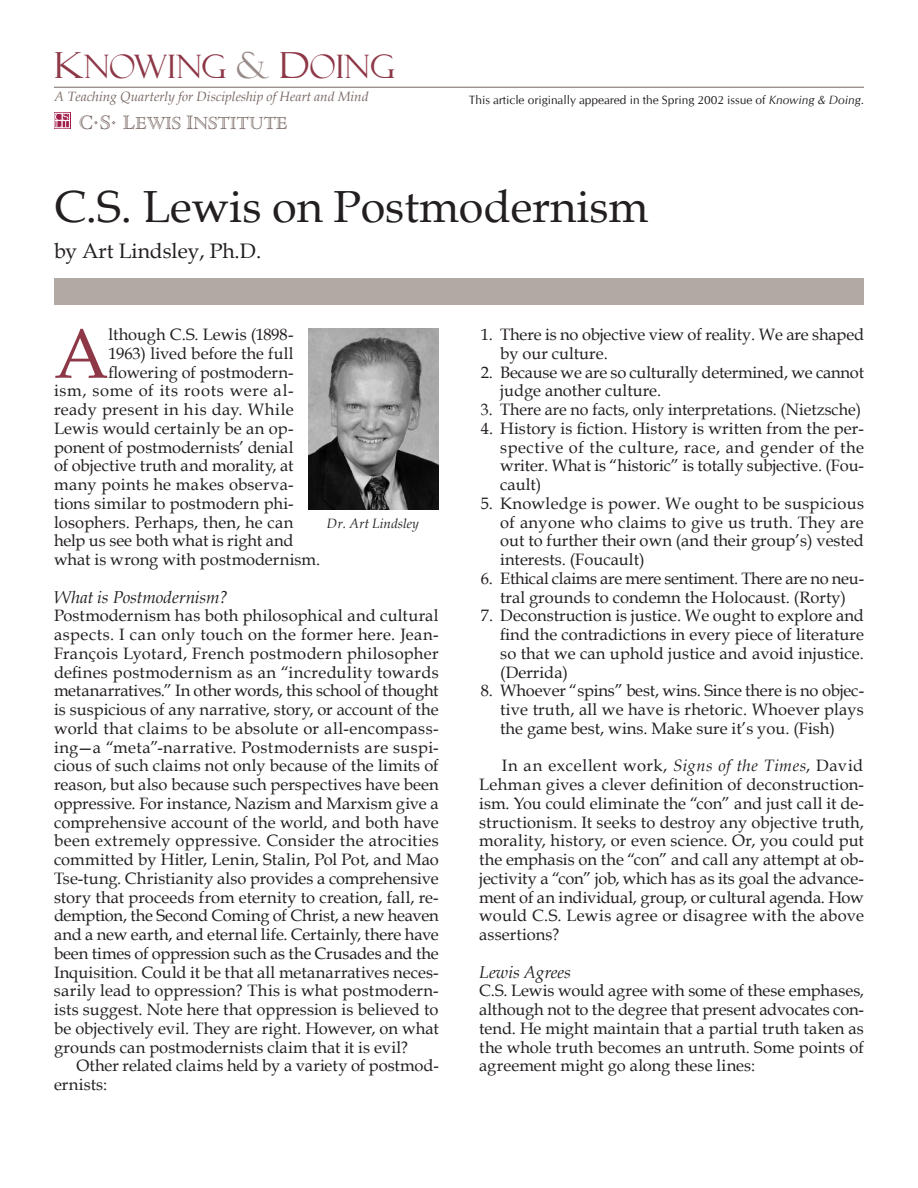
<style>
.page{position:relative;width:918px;height:1188px;background:#fff}
.page>*{position:absolute;margin:0;border:0;box-sizing:border-box;transform-origin:0 0}
.t1{font:70.2px "Book Antiqua";color:#8d3747}
.t2{font:45px "Book Antiqua";color:#231f20}
.t3{font:32.4px "Felix Titling";color:#8d3747}
.t4{font:21px "Book Antiqua";color:#231f20}
.t5{font:18.9px "Cloister Open Face";color:#776762}
.t6{font:italic 17.25px "Book Antiqua";letter-spacing:-.005em;color:#231f20}
.t7{font:16.5px/18.8px "Book Antiqua";color:#231f20;text-align:justify}
.t8{font:16.5px "Book Antiqua";letter-spacing:.025em;color:#231f20}
.t9{font:16.5px "Book Antiqua";letter-spacing:.04em;color:#231f20}
.t10{font:italic 13.5px "Book Antiqua";color:#776762}
.t11{font:italic 13.5px "Book Antiqua";color:#231f20}
.t12{font:12px "CG Omega";color:#231f20}
.s1{font-size:36px}
.s2{font-size:36px;color:#998c88}
.s3{font-size:21px}
.s4{font-style:italic}
</style>
<div class="page">
<div style="left:54px;top:278px;width:810px;height:27px;background:#b2a8a4"></div>
<hr style="left:54px;top:87px;width:810px;height:1px;background:#776762">
<div style="left:62px;top:120px;width:8px;height:8px;border:1px solid #fff"></div>
<div style="left:62px;top:113px;width:8px;height:8px;border:1px solid #fff"></div>
<svg style="left:55px;top:113px;width:13px;height:15px"></svg>
<img style="left:308px;top:328px;width:131px;height:181px">
<h3 class="t3" style="left:54px;top:48px;width:342px"><span class="s1">K</span>NOWING <span class="s2">&amp;</span> <span class="s1">D</span>OING</h3>
<p class="t10" style="left:54px;top:87px;width:316px">A Teaching Quarterly for Discipleship of Heart and Mind</p>
<p class="t5" style="left:79px;top:113px;width:210px"><span class="s3">C</span><sup>.</sup><span class="s3">S</span><sup>.</sup> <span class="s3">L</span>EWIS <span class="s3">I</span>NSTITUTE</p>
<p class="t12" style="left:469px;top:93px;width:397px">This article originally appeared in the Spring 2002 issue of <span class="s4">Knowing &amp; Doing</span>.</p>
<h2 class="t2" style="left:54px;top:175px;width:596px">C.S. Lewis on Postmodernism</h2>
<p class="t4" style="left:54px;top:236px;width:209px">by Art Lindsley, Ph.D.</p>
<h1 class="t1" style="left:54px;top:305px;width:56px">A</h1>
<p class="t7" style="left:109px;top:325px;width:186px">lthough C.S. Lewis (1898-</p>
<p class="t7" style="left:109px;top:344px;width:186px">1963) lived before the full</p>
<p class="t7" style="left:109px;top:362px;width:186px">flowering of postmodern-</p>
<p class="t9" style="left:54px;top:379px;width:241px">ism, some of its roots were al-</p>
<p class="t8" style="left:54px;top:398px;width:241px">ready present in his day. While</p>
<p class="t7" style="left:54px;top:419px;width:241px">Lewis would certainly be an op-</p>
<p class="t7" style="left:54px;top:437px;width:241px">ponent of postmodernists’ denial</p>
<p class="t7" style="left:54px;top:456px;width:241px">of objective truth and morality, at</p>
<p class="t8" style="left:54px;top:473px;width:241px">many points he makes observa-</p>
<p class="t7" style="left:54px;top:494px;width:241px">tions similar to postmodern phi-</p>
<p class="t7" style="left:54px;top:512px;width:241px">losophers. Perhaps, then, he can</p>
<p class="t7" style="left:54px;top:531px;width:241px">help us see both what is right and</p>
<p class="t7" style="left:54px;top:550px;width:268px">what is wrong with postmodernism.</p>
<p class="t6" style="left:54px;top:585px;width:175px">What is Postmodernism?</p>
<p class="t7" style="left:54px;top:606px;width:386px">Postmodernism has both philosophical and cultural aspects. I can only touch on the former here. Jean-François Lyotard, French postmodern philosopher defines postmodernism as an “incredulity towards metanarratives.” In other words, this school of thought is suspicious of any narrative, story, or account of the world that claims to be absolute or all-encompass&shy;ing—a “meta”-narrative. Postmodernists are suspi&shy;cious of such claims not only because of the limits of reason, but also because such perspectives have been oppressive. For instance, Nazism and Marxism give a comprehensive account of the world, and both have been extremely oppressive. Consider the atrocities committed by Hitler, Lenin, Stalin, Pol Pot, and Mao Tse-tung. Christianity also provides a comprehensive story that proceeds from eternity to creation, fall, re&shy;demption, the Second Coming of Christ, a new heaven and a new earth, and eternal life. Certainly, there have been times of oppression such as the Crusades and the Inquisition. Could it be that all metanarratives neces&shy;sarily lead to oppression? This is what postmodern&shy;ists suggest. Note here that oppression is believed to be objectively evil. They are right. However, on what grounds can postmodernists claim that it is evil?</p>
<p class="t7" style="left:54px;top:1056px;width:386px;text-indent:23px">Other related claims held by a variety of postmod&shy;ernists:</p>
<p class="t11" style="left:327px;top:514px;width:93px">Dr. Art Lindsley</p>
<p class="t7" style="left:500px;top:325px;width:365px;text-indent:-20px">1. There is no objective view of reality. We are shaped by our culture.</p>
<p class="t7" style="left:500px;top:362px;width:365px;text-indent:-20px">2. Because we are so culturally determined, we cannot judge another culture.</p>
<p class="t7" style="left:481px;top:400px;width:382px">3. There are no facts, only interpretations. (Nietzsche)</p>
<p class="t7" style="left:500px;top:419px;width:365px;text-indent:-19px">4. History is fiction. History is written from the per&shy;spective of the culture, race, and gender of the writer. What is “historic” is totally subjective. (Fou&shy;cault)</p>
<p class="t7" style="left:500px;top:494px;width:365px;text-indent:-20px">5. Knowledge is power. We ought to be suspicious of anyone who claims to give us truth. They are out to further their own (and their group’s) vested interests. (Foucault)</p>
<p class="t7" style="left:481px;top:569px;width:385px;text-align:center">6. Ethical claims are mere sentiment. There are no neu&shy;tral grounds to condemn the Holocaust. (Rorty)</p>
<p class="t7" style="left:500px;top:606px;width:365px;text-indent:-20px">7. Deconstruction is justice. We ought to explore and find the contradictions in every piece of literature so that we can uphold justice and avoid injustice. (Derrida)</p>
<p class="t7" style="left:500px;top:681px;width:365px;text-indent:-20px">8. Whoever “spins” best, wins. Since there is no objec&shy;tive truth, all we have is rhetoric. Whoever plays the game best, wins. Make sure it’s you. (Fish)</p>
<p class="t7" style="left:479px;top:756px;width:386px;text-indent:23px">In an excellent work, <span class="s4">Signs of the Times</span>, David Lehman gives a clever definition of deconstruction&shy;ism. You could eliminate the “con” and just call it de&shy;structionism. It seeks to destroy any objective truth, morality, history, or even science. Or, you could put the emphasis on the “con” and call any attempt at ob&shy;jectivity a “con” job, which has as its goal the advance&shy;ment of an individual, group, or cultural agenda. How would C.S. Lewis agree or disagree with the above assertions?</p>
<p class="t6" style="left:479px;top:960px;width:93px">Lewis Agrees</p>
<p class="t7" style="left:479px;top:981px;width:386px">C.S. Lewis would agree with some of these emphases, although not to the degree that present advocates con&shy;tend. He might maintain that a partial truth taken as the whole truth becomes an untruth. Some points of agreement might go along these lines:</p>
</div>
